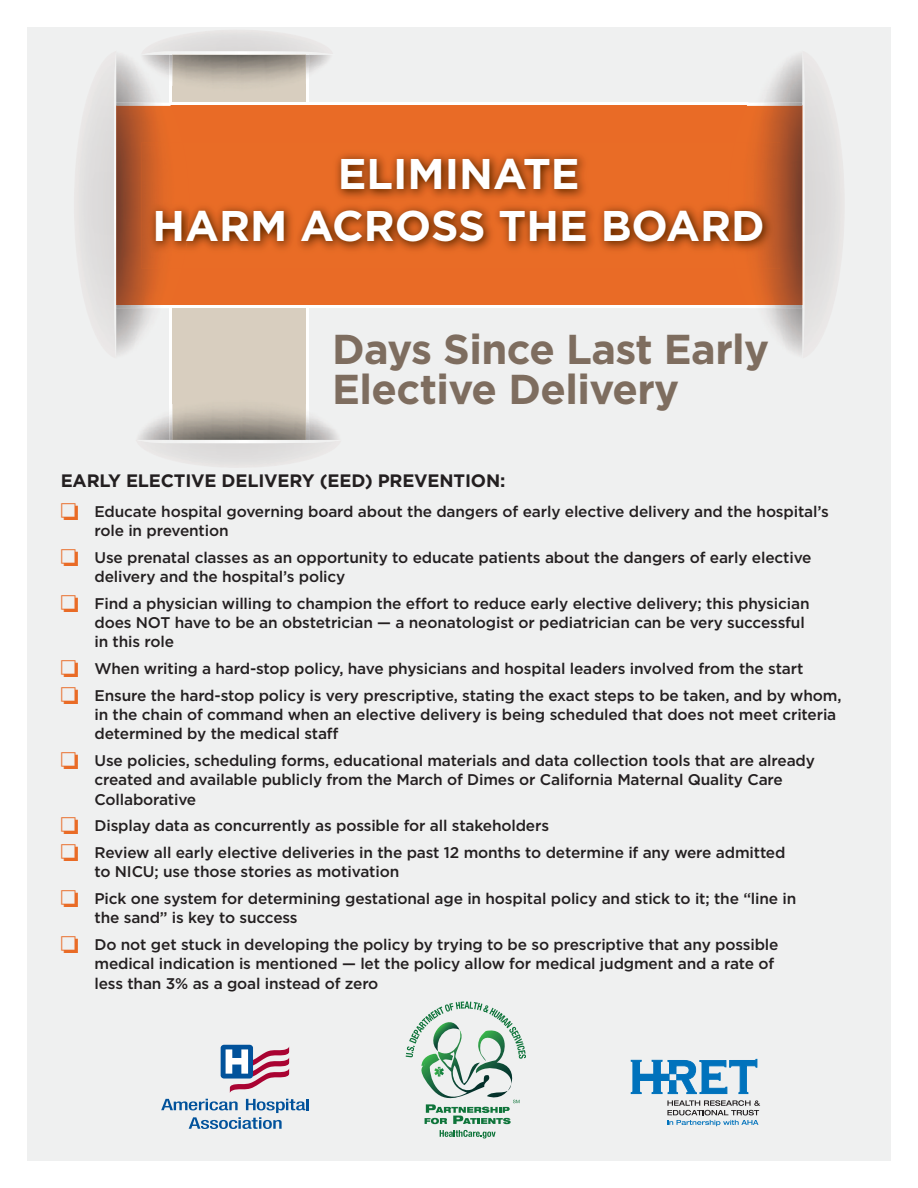
<style>
.page{position:relative;width:918px;height:1188px;background:#fff}
.page>*{position:absolute;margin:0;border:0;box-sizing:border-box;transform-origin:0 0}
.t1{font:700 42.9px/51.4px "Gotham";color:#fff;text-align:center}
.t2{font:700 41.7px/39.9px "Gotham";letter-spacing:-.015em;color:#7e6d5f}
.t3{font:700 18px "Gotham";letter-spacing:-.01em;color:#231f20}
.t4{font:500 15.45px/19.2px "Gotham";letter-spacing:-.01em;color:#231f20}
.s1{font-family:"Monotype Sorts";font-weight:400;font-size:23.4px;color:#e96b26}
</style>
<div class="page">
<div style="left:27px;top:27px;width:864px;height:1134px;background:#eff0f0"></div>
<svg style="left:173px;top:55px;width:133px;height:385px;background:#cfc5b7"></svg>
<img style="left:169px;top:56px;width:4px;height:30px">
<img style="left:306px;top:56px;width:3px;height:28px">
<img style="left:169px;top:404px;width:140px;height:36px">
<img style="left:173px;top:404px;width:133px;height:36px">
<img style="left:136px;top:440px;width:205px;height:3px">
<svg style="left:171px;top:103px;width:576px;height:205px;fill:#fff"></svg>
<div style="left:116px;top:106px;width:686px;height:199px;background:#e96b26"></div>
<img style="left:765px;top:55px;width:78px;height:300px">
<img style="left:747px;top:103px;width:55px;height:205px">
<img style="left:747px;top:106px;width:55px;height:199px">
<img style="left:803px;top:55px;width:2px;height:300px">
<img style="left:117px;top:103px;width:54px;height:205px">
<img style="left:117px;top:106px;width:54px;height:199px">
<svg style="left:116px;top:51px;width:1px;height:307px"></svg>
<img style="left:114px;top:51px;width:2px;height:307px">
<img style="left:116px;top:106px;width:1px;height:199px">
<svg style="left:141px;top:54px;width:191px;height:2px"></svg>
<img style="left:144px;top:51px;width:187px;height:3px">
<img style="left:189px;top:154px;width:539px;height:96px">
<img style="left:728px;top:142px;width:52px;height:127px">
<img style="left:142px;top:142px;width:47px;height:127px">
<svg style="left:161px;top:1099px;width:148px;height:30px"></svg>
<svg style="left:221px;top:1045px;width:32px;height:34px"></svg>
<svg style="left:226px;top:1046px;width:63px;height:47px"></svg>
<svg style="left:631px;top:1059px;width:127px;height:35px"></svg>
<div style="left:640px;top:1074px;width:29px;height:6px;background:#0072bc"></div>
<svg style="left:667px;top:1100px;width:93px;height:26px"></svg>
<svg style="left:440px;top:1130px;width:56px;height:8px"></svg>
<svg style="left:406px;top:1002px;width:120px;height:122px"></svg>
<h1 class="t1" style="left:153px;top:152px;width:614px">ELIMINATE<br>HARM ACROSS THE BOARD</h1>
<h2 class="t2" style="left:332px;top:333px;width:438px">Days Since Last Early<br>Elective Delivery</h2>
<p class="t3" style="left:61px;top:474px;width:446px">EARLY ELECTIVE DELIVERY (EED) PREVENTION:</p>
<p class="t4" style="left:95px;top:503px;width:736px;text-indent:-34px"><span class="s1">❏</span> Educate hospital governing board about the dangers of early elective delivery and the hospital’s role in prevention</p>
<p class="t4" style="left:94px;top:549px;width:719px;text-indent:-34px"><span class="s1">❏</span> Use prenatal classes as an opportunity to educate patients about the dangers of early elective delivery and the hospital’s policy</p>
<p class="t4" style="left:95px;top:595px;width:717px;text-indent:-34px"><span class="s1">❏</span> Find a physician willing to champion the effort to reduce early elective delivery; this physician does NOT have to be an obstetrician — a neonatologist or pediatrician can be very successful in this role</p>
<p class="t4" style="left:61px;top:656px;width:782px;line-height:26.7px"><span class="s1">❏</span> When writing a hard-stop policy, have physicians and hospital leaders involved from the start<br><span class="s1">❏</span> Ensure the hard-stop policy is very prescriptive, stating the exact steps to be taken, and by whom,</p>
<p class="t4" style="left:94px;top:706px;width:743px">in the chain of command when an elective delivery is being scheduled that does not meet criteria determined by the medical staff</p>
<p class="t4" style="left:94px;top:752px;width:722px;text-indent:-34px"><span class="s1">❏</span> Use policies, scheduling forms, educational materials and data collection tools that are already created and available publicly from the March of Dimes or California Maternal Quality Care<br>Collaborative</p>
<p class="t4" style="left:61px;top:814px;width:726px;line-height:26.7px"><span class="s1">❏</span> Display data as concurrently as possible for all stakeholders<br><span class="s1">❏</span> Review all early elective deliveries in the past 12 months to determine if any were admitted</p>
<p class="t4" style="left:61px;top:860px;width:737px;line-height:26.7px;text-indent:34px">to NICU; use those stories as motivation<br><span class="s1">❏</span> Pick one system for determining gestational age in hospital policy and stick to it; the “line in</p>
<p class="t4" style="left:61px;top:906px;width:719px;line-height:26.7px;text-indent:34px">the sand” is key to success<br><span class="s1">❏</span> Do not get stuck in developing the policy by trying to be so prescriptive that any possible</p>
<p class="t4" style="left:94px;top:956px;width:681px">medical indication is mentioned — let the policy allow for medical judgment and a rate of less than 3% as a goal instead of zero</p>
</div>
